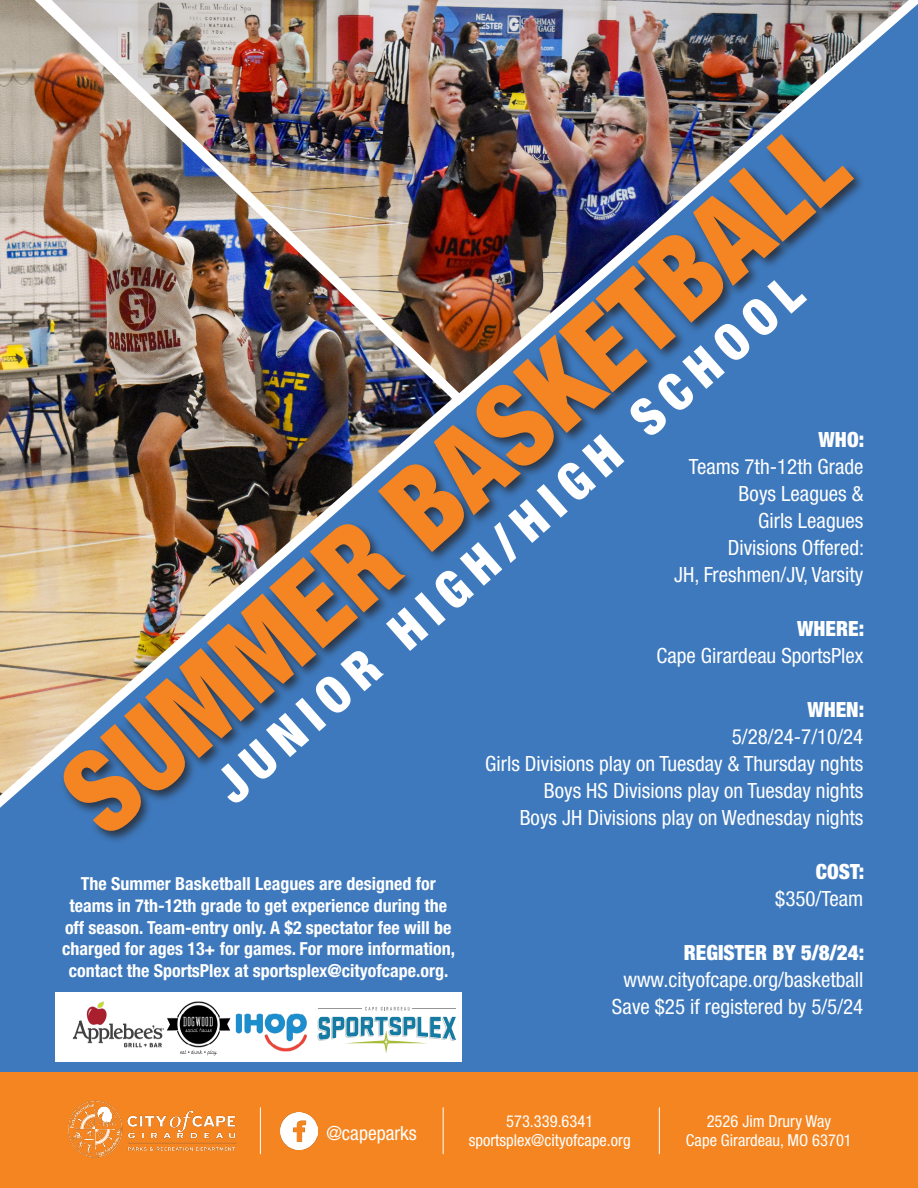
<style>
.page{position:relative;width:918px;height:1188px;background:#3e79bd}
.page>*{position:absolute;margin:0;border:0;box-sizing:border-box;transform-origin:0 0}
.t1{font:900 condensed 51px "Helvetica Neue LT Std";color:#fff}
.t2{font:condensed 21px "Helvetica Neue LT Std";color:#fff}
.t3{font:900 condensed 21px "Helvetica Neue LT Std";color:#fff}
.t4{font:condensed 19.5px "Helvetica Neue LT Std";color:#fff}
.t5{font:700 condensed 18px/21.6px "Helvetica Neue LT Std";color:#fff;text-align:center}
.t6{font:condensed 16.5px "Helvetica Neue LT Std";color:#fff}
</style>
<div class="page">
<div style="left:0;top:1072px;width:918px;height:116px;background:#f58520"></div>
<img style="left:68px;top:1100px;width:169px;height:58px">
<img style="left:281px;top:1113px;width:36px;height:37px">
<hr style="left:260px;top:1107px;width:1px;height:47px;background:#fff">
<hr style="left:443px;top:1107px;width:1px;height:47px;background:#fff">
<hr style="left:659px;top:1107px;width:1px;height:47px;background:#fff">
<img style="left:472px;top:0;width:446px;height:132px">
<img style="left:0;top:0;width:472px;height:808px">
<div style="left:61px;top:132px;width:805px;height:712px;background:#231f20;opacity:.75"></div>
<img style="left:61px;top:134px;width:793px;height:701px">
<img style="left:55px;top:992px;width:266px;height:70px">
<div style="left:321px;top:992px;width:141px;height:70px;background:#fff"></div>
<svg style="left:365px;top:1007px;width:45px;height:3px"></svg>
<hr style="left:412px;top:1008px;width:44px;height:1px;background:#939598">
<hr style="left:318px;top:1008px;width:44px;height:1px;background:#939598">
<svg style="left:317px;top:1017px;width:139px;height:37px"></svg>
<p class="t1" style="left:204px;top:771px;width:766px;rotate:-42deg">JUNIOR HIGH/HIGH SCHOOL</p>
<p class="t3" style="left:819px;top:426px;width:47px">WHO:</p>
<p class="t2" style="left:689px;top:454px;width:176px">Teams 7th-12th Grade</p>
<p class="t2" style="left:739px;top:481px;width:126px">Boys Leagues &amp;</p>
<p class="t2" style="left:758px;top:508px;width:107px">Girls Leagues</p>
<p class="t2" style="left:728px;top:535px;width:138px">Divisions Offered:</p>
<p class="t2" style="left:674px;top:562px;width:191px">JH, Freshmen/JV, Varsity</p>
<p class="t3" style="left:797px;top:615px;width:68px">WHERE:</p>
<p class="t2" style="left:656px;top:643px;width:208px">Cape Girardeau SportsPlex</p>
<p class="t3" style="left:807px;top:696px;width:58px">WHEN:</p>
<p class="t2" style="left:732px;top:724px;width:133px">5/28/24-7/10/24</p>
<p class="t2" style="left:485px;top:751px;width:380px">Girls Divisions play on Tuesday &amp; Thursday nghts</p>
<p class="t2" style="left:544px;top:778px;width:321px">Boys HS Divisions play on Tuesday nights</p>
<p class="t2" style="left:520px;top:805px;width:345px">Boys JH Divisions play on Wednesday nights</p>
<p class="t3" style="left:816px;top:858px;width:50px">COST:</p>
<p class="t2" style="left:775px;top:886px;width:90px">$350/Team</p>
<p class="t3" style="left:684px;top:939px;width:182px">REGISTER BY 5/8/24:</p>
<p class="t2" style="left:623px;top:967px;width:242px">www.cityofcape.org/basketball</p>
<p class="t2" style="left:612px;top:994px;width:253px">Save $25 if registered by 5/5/24</p>
<p class="t5" style="left:62px;top:873px;width:394px">The Summer Basketball Leagues are designed for teams in 7th-12th grade to get experience during the off season. Team-entry only. A $2 spectator fee will be charged for ages 13+ for games. For more information, contact the SportsPlex at sportsplex@cityofcape.org.</p>
<p class="t6" style="left:707px;top:1112px;width:126px">2526 Jim Drury Way</p>
<p class="t6" style="left:506px;top:1112px;width:89px">573.339.6341</p>
<p class="t6" style="left:469px;top:1131px;width:164px">sportsplex@cityofcape.org</p>
<p class="t4" style="left:326px;top:1122px;width:92px">@capeparks</p>
<p class="t6" style="left:686px;top:1131px;width:167px">Cape Girardeau, MO 63701</p>
</div>
